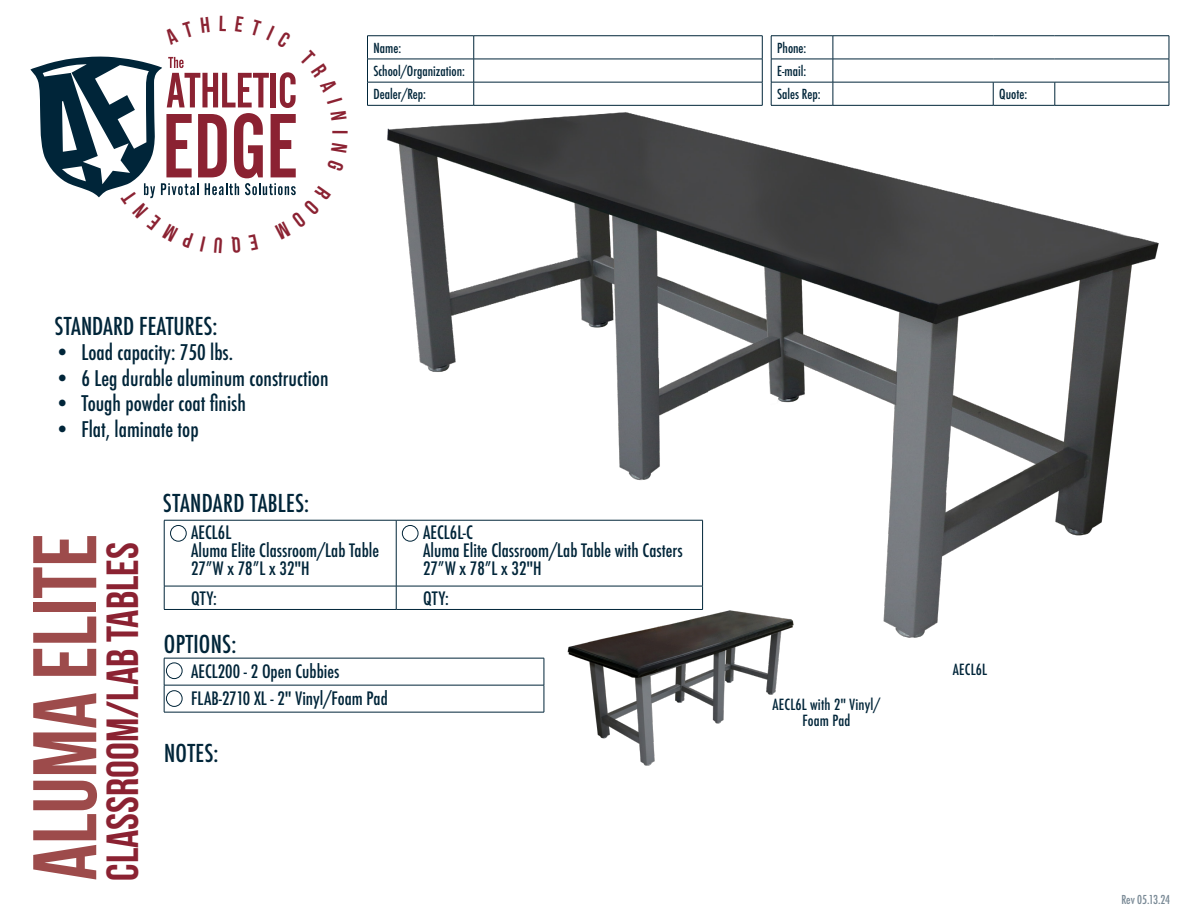
<style>
.page{position:relative;width:1188px;height:918px;background:#fff}
.page>*{position:absolute;margin:0;border:0;box-sizing:border-box;transform-origin:0 0}
.t1{font:700 90px "Bebas Neue";color:#9d4b4b}
.t2{font:700 45px "Bebas Neue";color:#8b2232}
.t3{font:500 condensed 24px "Futura";letter-spacing:.01em;color:#002539}
.t4{font:700 21.75px "Bebas Neue";color:#8b2232}
.t5{font:500 condensed 21px "Futura";color:#002539}
.t6{font:500 condensed 18px "Futura";color:#002539}
.t7{font:500 condensed 15px/16.2px "Futura";letter-spacing:.01em;color:#002539;text-align:center}
.t8{font:500 condensed 13.5px "Futura";color:#002539}
.t9{font:500 condensed 12px "Futura";letter-spacing:-.015em;color:#7a8a96}
</style>
<div class="page">
<svg style="left:1169px;top:36px;width:1px;height:69px"></svg>
<img style="left:322px;top:35px;width:847px;height:603px">
<img style="left:558px;top:609px;width:243px;height:157px">
<hr style="left:164px;top:520px;width:232px;height:1px;background:#002539">
<hr style="left:164px;top:520px;width:1px;height:66px;background:#002539">
<hr style="left:396px;top:520px;width:307px;height:1px;background:#002539">
<hr style="left:396px;top:520px;width:1px;height:66px;background:#002539">
<hr style="left:702px;top:520px;width:1px;height:66px;background:#002539">
<hr style="left:164px;top:586px;width:232px;height:1px;background:#002539">
<svg style="left:164px;top:586px;width:1px;height:23px"></svg>
<hr style="left:396px;top:586px;width:307px;height:1px;background:#002539">
<svg style="left:396px;top:586px;width:1px;height:23px"></svg>
<svg style="left:702px;top:586px;width:1px;height:23px"></svg>
<hr style="left:164px;top:609px;width:232px;height:1px;background:#002539">
<hr style="left:396px;top:609px;width:307px;height:1px;background:#002539">
<div style="left:170px;top:525px;width:16px;height:16px;border:1px solid #002539;border-radius:50%"></div>
<div style="left:402px;top:525px;width:16px;height:16px;border:1px solid #002539;border-radius:50%"></div>
<hr style="left:164px;top:658px;width:380px;height:1px;background:#002539">
<hr style="left:164px;top:685px;width:380px;height:1px;background:#002539">
<svg style="left:164px;top:658px;width:1px;height:54px"></svg>
<svg style="left:544px;top:658px;width:1px;height:54px"></svg>
<hr style="left:164px;top:712px;width:380px;height:1px;background:#002539">
<div style="left:166px;top:663px;width:16px;height:16px;border:1px solid #002539;border-radius:50%"></div>
<div style="left:166px;top:691px;width:16px;height:16px;border:1px solid #002539;border-radius:50%"></div>
<svg style="left:30px;top:35px;width:317px;height:218px"></svg>
<p class="t4" style="left:352px;top:130px;width:6px;rotate:90deg">i</p>
<p class="t8" style="left:374px;top:39px;width:29px">Name:</p>
<p class="t8" style="left:374px;top:62px;width:93px">School/Organization:</p>
<p class="t8" style="left:374px;top:86px;width:54px">Dealer/Rep:</p>
<p class="t3" style="left:54px;top:310px;width:165px">STANDARD FEATURES:</p>
<p class="t5" style="left:54px;top:339px;width:180px">• Load capacity: 750 lbs.</p>
<p class="t5" style="left:54px;top:364px;width:276px">• 6 Leg durable aluminum construction</p>
<p class="t5" style="left:54px;top:390px;width:193px">• Tough powder coat finish</p>
<p class="t5" style="left:54px;top:415px;width:146px">• Flat, laminate top</p>
<p class="t3" style="left:163px;top:488px;width:148px">STANDARD TABLES:</p>
<p class="t1" style="left:16px;top:881px;width:348px;rotate:-90deg">ALUMA ELITE</p>
<p class="t2" style="left:98px;top:881px;width:340px;rotate:-90deg">classroom/lab TABLEs</p>
<p class="t6" style="left:191px;top:521px;width:42px">AECL6L</p>
<p class="t6" style="left:191px;top:539px;width:189px">Aluma Elite Classroom/Lab Table</p>
<p class="t6" style="left:191px;top:557px;width:120px">27”W x 78”L x 32"H</p>
<p class="t6" style="left:423px;top:521px;width:51px">AECL6L-C</p>
<p class="t6" style="left:423px;top:539px;width:261px">Aluma Elite Classroom/Lab Table with Casters</p>
<p class="t6" style="left:423px;top:557px;width:120px">27”W x 78”L x 32"H</p>
<p class="t6" style="left:191px;top:587px;width:27px">QTY:</p>
<p class="t6" style="left:423px;top:587px;width:27px">QTY:</p>
<p class="t3" style="left:164px;top:628px;width:74px">OPTIONS:</p>
<p class="t6" style="left:191px;top:659px;width:150px">AECL200 - 2 Open Cubbies</p>
<p class="t6" style="left:191px;top:686px;width:198px">FLAB-2710 XL - 2" Vinyl/Foam Pad</p>
<p class="t3" style="left:164px;top:737px;width:56px">NOTES:</p>
<p class="t8" style="left:777px;top:39px;width:31px">Phone:</p>
<p class="t8" style="left:777px;top:62px;width:31px">E-mail:</p>
<p class="t8" style="left:777px;top:86px;width:45px">Sales Rep:</p>
<p class="t8" style="left:999px;top:86px;width:29px">Quote:</p>
<p class="t7" style="left:773px;top:696px;width:109px">AECL6L with 2" Vinyl/<br>Foam Pad</p>
<p class="t7" style="left:953px;top:662px;width:36px">AECL6L</p>
<p class="t9" style="left:1121px;top:891px;width:50px">Rev 05.13.24</p>
</div>
